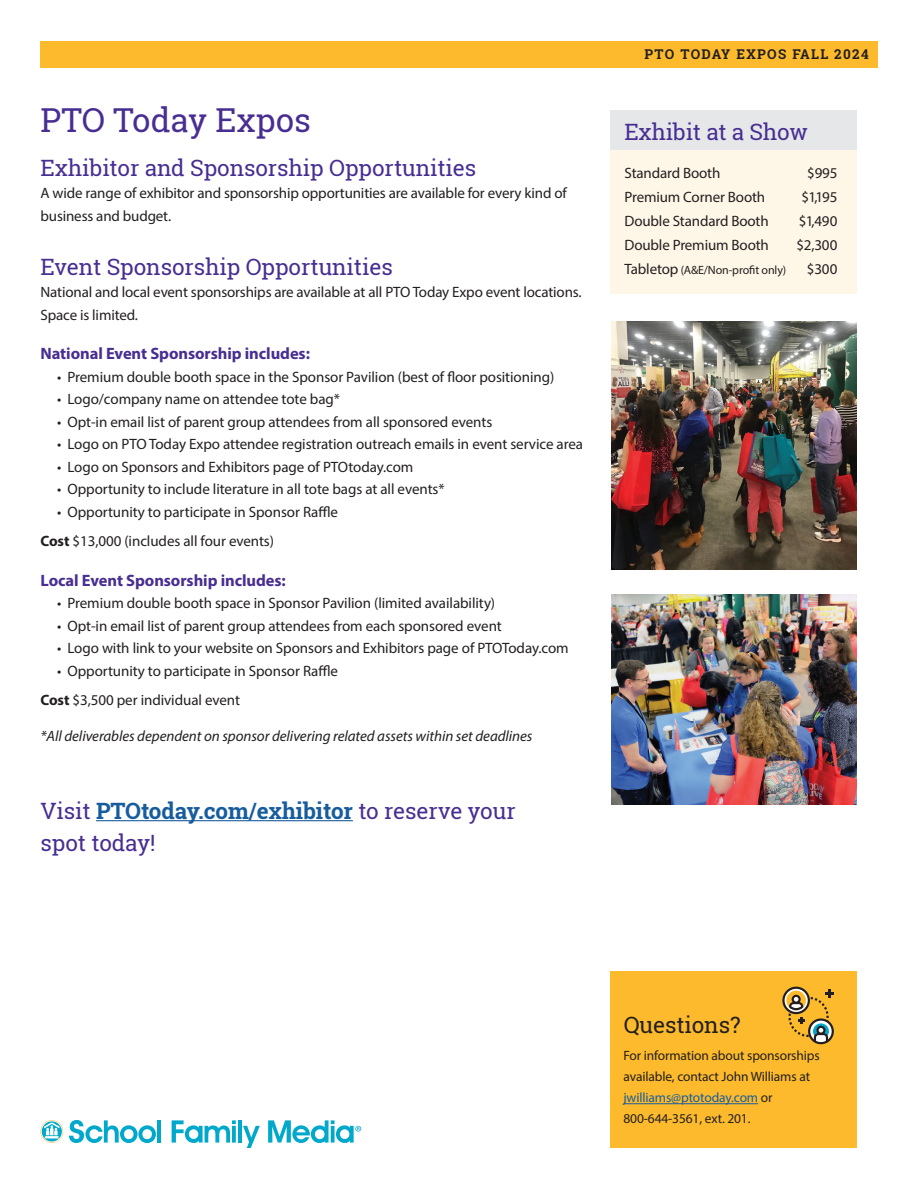
<style>
.page{position:relative;width:918px;height:1188px;background:#fff}
.page>*{position:absolute;margin:0;border:0;box-sizing:border-box;transform-origin:0 0}
.t1{font:33px "Roboto Slab";color:#482e92}
.t2{font:22.5px/31.5px "Roboto Slab";letter-spacing:-.005em;color:#482e92}
.t3{font:22.5px "Roboto Slab";letter-spacing:-.005em;color:#231f20}
.t4{font:700 16.5px "Myriad Pro";letter-spacing:-.005em;color:#482e92}
.t5{font:15px/22.5px "Myriad Pro";letter-spacing:-.005em;color:#231f20}
.t6{font:italic 15px "Myriad Pro";letter-spacing:-.005em;color:#231f20}
.t7{font:13.5px/21px "Myriad Pro";letter-spacing:-.01em;color:#231f20}
.t8{font:700 13.5px "Roboto Slab";letter-spacing:.1em;color:#231f20}
.t9{font:12px "Myriad Pro";letter-spacing:-.01em;color:#231f20}
.s1{font-weight:700}
.s2{font-weight:700;color:#175d9e}
.s3{font-size:15px}
.s4{color:#175d9e}
</style>
<div class="page">
<svg style="left:40px;top:1120px;width:23px;height:23px"></svg>
<svg style="left:69px;top:1120px;width:87px;height:23px"></svg>
<hr style="left:157px;top:1120px;width:4px;height:23px;background:#00a9cc">
<svg style="left:172px;top:1120px;width:64px;height:23px"></svg>
<hr style="left:238px;top:1120px;width:4px;height:23px;background:#00a9cc">
<svg style="left:243px;top:1126px;width:17px;height:22px"></svg>
<svg style="left:268px;top:1120px;width:93px;height:23px"></svg>
<div style="left:40px;top:41px;width:838px;height:27px;background:#fcba2c"></div>
<div style="left:611px;top:110px;width:246px;height:40px;background:#e6e7e9"></div>
<div style="left:611px;top:150px;width:246px;height:143px;background:#fef7e8"></div>
<hr style="left:96px;top:820px;width:257px;height:1px;background:#175d9e">
<div style="left:610px;top:972px;width:247px;height:176px;background:#fcba2c"></div>
<hr style="left:624px;top:1103px;width:134px;height:1px;background:#175d9e">
<svg style="left:782px;top:987px;width:52px;height:57px"></svg>
<img style="left:612px;top:321px;width:245px;height:249px">
<img style="left:612px;top:594px;width:245px;height:211px">
<h1 class="t1" style="left:40px;top:97px;width:272px">PTO Today Expos</h1>
<h2 class="t2" style="left:40px;top:152px;width:437px">Exhibitor and Sponsorship Opportunities</h2>
<p class="t5" style="left:40px;top:182px;width:528px">A wide range of exhibitor and sponsorship opportunities are available for every kind of business and budget.</p>
<h2 class="t2" style="left:40px;top:251px;width:354px">Event Sponsorship Opportunities</h2>
<p class="t5" style="left:40px;top:281px;width:543px">National and local event sponsorships are available at all PTO Today Expo event locations.<br>Space is limited.</p>
<p class="t4" style="left:40px;top:343px;width:271px">National Event Sponsorship includes:</p>
<p class="t5" style="left:57px;top:365px;width:499px">• Premium double booth space in the Sponsor Pavilion (best of floor positioning)</p>
<p class="t5" style="left:57px;top:388px;width:285px">• Logo/company name on attendee tote bag*</p>
<p class="t5" style="left:57px;top:410px;width:437px">• Opt-in email list of parent group attendees from all sponsored events</p>
<p class="t5" style="left:57px;top:433px;width:528px">• Logo on PTO Today Expo attendee registration outreach emails in event service area</p>
<p class="t5" style="left:57px;top:455px;width:358px">• Logo on Sponsors and Exhibitors page of PTOtoday.com</p>
<p class="t5" style="left:57px;top:478px;width:389px">• Opportunity to include literature in all tote bags at all events*</p>
<p class="t5" style="left:40px;top:497px;width:299px;line-height:29.2px;text-indent:16px">• Opportunity to participate in Sponsor Raffle<br><span class="s1">Cost</span> $13,000 (includes all four events)</p>
<p class="t4" style="left:40px;top:569px;width:247px">Local Event Sponsorship includes:</p>
<p class="t5" style="left:57px;top:592px;width:440px">• Premium double booth space in Sponsor Pavilion (limited availability)</p>
<p class="t5" style="left:57px;top:614px;width:446px">• Opt-in email list of parent group attendees from each sponsored event</p>
<p class="t5" style="left:57px;top:637px;width:513px">• Logo with link to your website on Sponsors and Exhibitors page of PTOToday.com</p>
<p class="t5" style="left:40px;top:656px;width:299px;line-height:29.2px;text-indent:16px">• Opportunity to participate in Sponsor Raffle<br><span class="s1">Cost</span> $3,500 per individual event</p>
<p class="t6" style="left:40px;top:727px;width:494px">*All deliverables dependent on sponsor delivering related assets within set deadlines</p>
<h2 class="t2" style="left:40px;top:795px;width:477px">Visit <span class="s2">PTOtoday.com/exhibitor</span> to reserve your spot today!</h2>
<p class="t8" style="left:645px;top:45px;width:226px">PTO TODAY EXPOS FALL 2024</p>
<h2 class="t2" style="left:624px;top:116px;width:185px">Exhibit at a Show</h2>
<p class="t5" style="left:624px;top:161px;width:97px">Standard Booth</p>
<p class="t5" style="left:807px;top:161px;width:32px">$995</p>
<p class="t5" style="left:624px;top:185px;width:142px">Premium Corner Booth</p>
<p class="t5" style="left:801px;top:185px;width:38px">$1,195</p>
<p class="t5" style="left:624px;top:209px;width:146px">Double Standard Booth</p>
<p class="t5" style="left:799px;top:209px;width:40px">$1,490</p>
<p class="t5" style="left:624px;top:233px;width:146px">Double Premium Booth</p>
<p class="t5" style="left:796px;top:233px;width:43px">$2,300</p>
<p class="t9" style="left:624px;top:262px;width:163px"><span class="s3">Tabletop</span> (A&amp;E/Non-profit only)</p>
<p class="t5" style="left:807px;top:257px;width:32px">$300</p>
<h2 class="t3" style="left:624px;top:1010px;width:118px">Questions?</h2>
<p class="t7" style="left:624px;top:1045px;width:198px">For information about sponsorships available, contact John Williams at <span class="s4">jwilliams@ptotoday.com</span> or<br>800-644-3561, ext. 201.</p>
</div>
